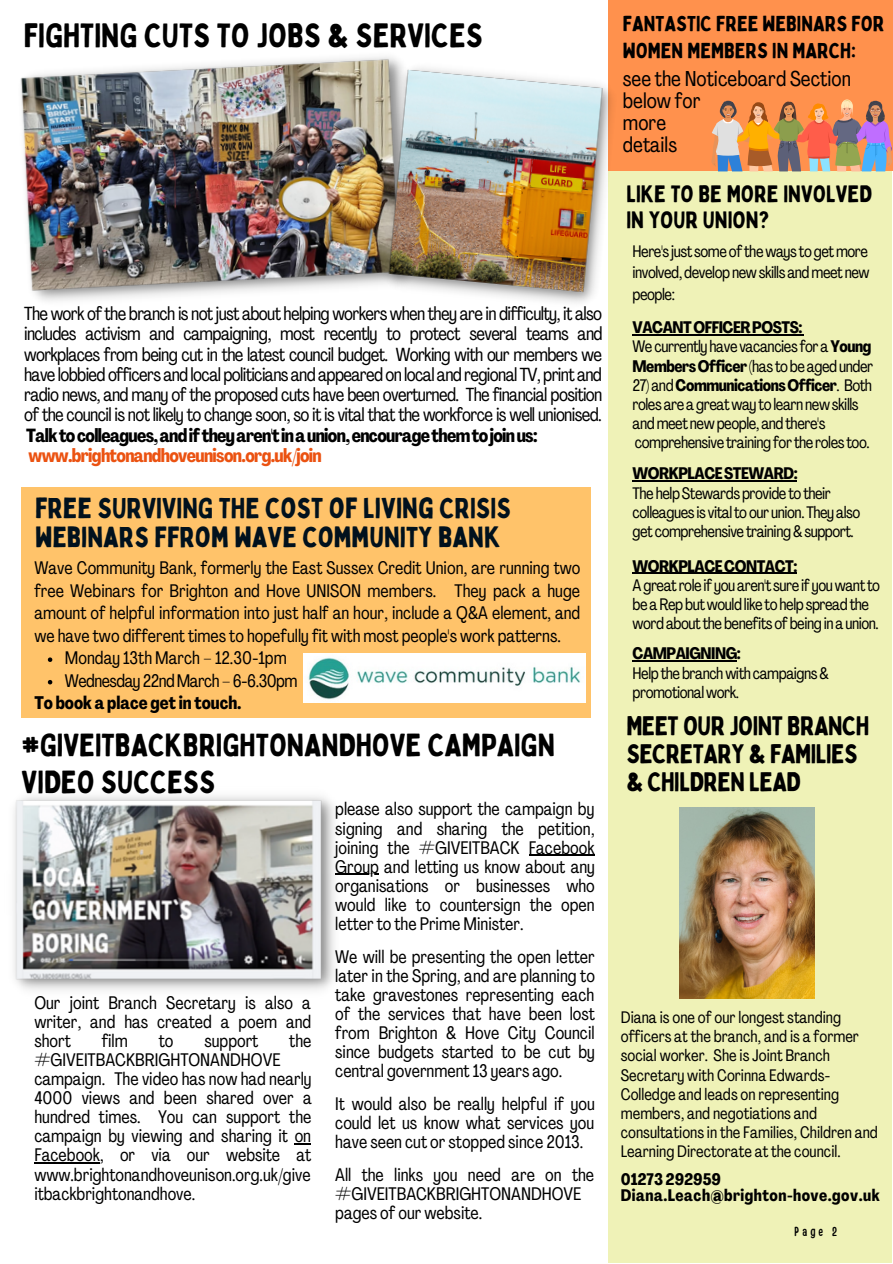
<style>
.page{position:relative;width:893px;height:1264px;background:#fff}
.page>*{position:absolute;margin:0;border:0;box-sizing:border-box;transform-origin:0 0}
.t1{font:33.3px "Bobby Jones";color:#000}
.t2{font:31.5px/37px "Bobby Jones";color:#000}
.t3{font:28.35px/28px "Bobby Jones";color:#01111d}
.t4{font:26.4px/28px "Bobby Jones";letter-spacing:-.02em;color:#000}
.t5{font:23.4px/25.8px "Bobby Jones";color:#000}
.t6{font:21.3px/26.7px "Bobby Jones";color:#000}
.t7{font:21.3px/21.9px "Agrandir Tight";color:#000}
.t8{font:18.75px/20.2px "Agrandir Tight";letter-spacing:-.035em;color:#000;text-align:justify}
.t9{font:700 18.75px "Agrandir Tight";letter-spacing:-.035em;color:#000}
.t10{font:700 18.75px "Agrandir Tight";letter-spacing:-.035em;color:#eb5211}
.t11{font:18px/19px "Agrandir Tight";color:#000;text-align:justify}
.t12{font:700 18px "Agrandir Tight";color:#000}
.t13{font:16.5px/19px "Agrandir Tight";letter-spacing:-.03em;color:#000}
.t14{font:16.5px/19px "Agrandir Tight";color:#000}
.t15{font:700 16.5px "Agrandir Tight";letter-spacing:-.03em;color:#000}
.t16{font:700 16.5px/15.8px "Agrandir Tight";letter-spacing:.03em;color:#000}
.t17{font:12.9px "Handy Casual Condensed";color:#000}
.s1{font-weight:700}
</style>
<div class="page">
<div style="left:608px;top:168px;width:283px;height:1094px;background:#eff2b7"></div>
<div style="left:22px;top:487px;width:568px;height:230px;background:#ffc36a"></div>
<div style="left:608px;top:0;width:284px;height:170px;background:#ff914d"></div>
<img style="left:679px;top:807px;width:135px;height:191px">
<img style="left:20px;top:57px;width:355px;height:244px">
<img style="left:375px;top:56px;width:248px;height:247px">
<img style="left:14px;top:796px;width:321px;height:194px">
<img style="left:304px;top:653px;width:281px;height:49px">
<svg style="left:711px;top:99px;width:181px;height:72px"></svg>
<hr style="left:632px;top:334px;width:166px;height:1px;background:#000">
<hr style="left:632px;top:480px;width:165px;height:2px;background:#000">
<hr style="left:632px;top:573px;width:165px;height:1px;background:#000">
<hr style="left:632px;top:660px;width:104px;height:1px;background:#000">
<svg style="left:294px;top:1143px;width:17px;height:1px"></svg>
<hr style="left:34px;top:1162px;width:66px;height:1px;background:#000">
<hr style="left:528px;top:854px;width:66px;height:1px;background:#000">
<hr style="left:335px;top:873px;width:44px;height:2px;background:#000">
<svg style="left:48px;top:657px;width:4px;height:5px"></svg>
<svg style="left:48px;top:680px;width:4px;height:4px"></svg>
<h1 class="t1" style="left:24px;top:14px;width:460px">FIGHTING CUTS TO JOBS &amp; SERVICES</h1>
<p class="t8" style="left:24px;top:305px;width:580px">The work of the branch is not just about helping workers when they are in difficulty, it also includes activism and campaigning, most recently to protect several teams and workplaces from being cut in the latest council budget. Working with our members we have lobbied officers and local politicians and appeared on local and regional TV, print and radio news, and many of the proposed cuts have been overturned. The financial position of the council is not likely to change soon, so it is vital that the workforce is well unionised.</p>
<p class="t9" style="left:26px;top:427px;width:512px">Talktocolleagues,andiftheyaren'tinaunion,encouragethemtojoinus:</p>
<p class="t10" style="left:28px;top:448px;width:295px">www.brightonandhoveunison.org.uk/join</p>
<h3 class="t3" style="left:35px;top:494px;width:477px">FREE SURVIVING THE COST OF LIVING CRISIS<br>WEBINARS FFROM WAVE COMMUNITY BANK</h3>
<p class="t11" style="left:34px;top:558px;width:547px;line-height:22.5px">Wave Community Bank, formerly the East Sussex Credit Union, are running two free Webinars for Brighton and Hove UNISON members. They pack a huge amount of helpful information into just half an hour, include a Q&amp;A element, and we have two different times to hopefully fit with most people's work patterns.</p>
<p class="t11" style="left:65px;top:648px;width:234px;line-height:22.5px">Monday 13th March – 12.30-1pm<br>Wednesday22ndMarch–6-6.30pm</p>
<p class="t12" style="left:34px;top:695px;width:209px">To book a place get in touch.</p>
<h2 class="t2" style="left:22px;top:725px;width:535px">#GIVEITBACKBRIGHTONANDHOVE CAMPAIGN<br>VIDEO SUCCESS</h2>
<p class="t11" style="left:34px;top:994px;width:278px">Our joint Branch Secretary is also a writer, and has created a poem and short</p>
<p class="t11" style="left:102px;top:1032px;width:28px">film</p>
<p class="t11" style="left:159px;top:1032px;width:16px">to</p>
<p class="t11" style="left:204px;top:1032px;width:55px">support</p>
<p class="t11" style="left:289px;top:1032px;width:24px">the</p>
<p class="t11" style="left:34px;top:1051px;width:279px;text-align:left">#GIVEITBACKBRIGHTONANDHOVE campaign. The video has now had nearly 4000 views and been shared over a hundred times. You can support the campaign by viewing and sharing it on Facebook, or via our website at www.brightonandhoveunison.org.uk/give itbackbrightonandhove.</p>
<p class="t11" style="left:335px;top:801px;width:261px">please also support the campaign by signing and sharing the petition, joining the #GIVEITBACK Facebook Group and letting us know about any organisations or businesses who would like to countersign the open letter to the Prime Minister.</p>
<p class="t11" style="left:335px;top:948px;width:261px">We will be presenting the open letter later in the Spring, and are planning to take gravestones representing each of the services that have been lost from Brighton &amp; Hove City Council since budgets started to be cut by central government 13 years ago.</p>
<p class="t11" style="left:335px;top:1095px;width:261px">It would also be really helpful if you could let us know what services you have seen cut or stopped since 2013.</p>
<p class="t11" style="left:335px;top:1166px;width:260px;text-align:left">All the links you need are on the #GIVEITBACKBRIGHTONANDHOVE pages of our website.</p>
<p class="t6" style="left:623px;top:10px;width:263px">FANTASTIC FREE WEBINARS FOR<br>WOMEN MEMBERS IN MARCH:</p>
<p class="t7" style="left:623px;top:70px;width:229px">see the Noticeboard Section below for<br>more<br>details</p>
<p class="t5" style="left:626px;top:180px;width:247px">LIKE TO BE MORE INVOLVED<br>IN YOUR UNION?</p>
<p class="t13" style="left:632px;top:242px;width:238px;line-height:21.3px;text-align:justify">Here's just someoftheways togetmore involved,developnewskillsandmeet new people:</p>
<p class="t13" style="left:632px;top:319px;width:242px"><span class="s1">VACANTOFFICERPOSTS:<br></span>Wecurrently havevacancies fora<span class="s1">Young MembersOfficer</span>(has tobeagedunder 27)and<span class="s1">CommunicationsOfficer</span>. Both rolesareagreatway tolearn newskills andmeet newpeople,andthere's comprehensivetrainingfortheroles too.</p>
<p class="t15" style="left:632px;top:467px;width:167px">WORKPLACESTEWARD:</p>
<p class="t13" style="left:632px;top:485px;width:229px">ThehelpStewardsprovidetotheir colleagues is vitaltoour union. Theyalso get comprehensivetraining&amp;support.</p>
<p class="t15" style="left:632px;top:559px;width:166px">WORKPLACECONTACT:</p>
<p class="t13" style="left:632px;top:577px;width:249px">Agreatroleif youaren't sureif youwantto beaRepbutwouldliketohelpspreadthe wordaboutthebenefitsofbeinginaunion.</p>
<p class="t15" style="left:632px;top:647px;width:110px">CAMPAIGNING:</p>
<p class="t13" style="left:632px;top:665px;width:198px">Helpthebranchwith campaigns&amp; promotionalwork.</p>
<h3 class="t4" style="left:626px;top:711px;width:244px">MEET OUR JOINT BRANCH<br>SECRETARY &amp; FAMILIES &amp; CHILDREN LEAD</h3>
<p class="t14" style="left:620px;top:1009px;width:259px">Diana is one of our longest standing officers at the branch, and is a former social worker. She is Joint Branch Secretary with Corinna Edwards-Colledge and leads on representing members, and negotiations and consultations in the Families, Children and Learning Directorate at the council.</p>
<p class="t16" style="left:620px;top:1173px;width:260px">01273 292959<br>Diana.Leach@brighton-hove.gov.uk</p>
<p class="t17" style="left:794px;top:1223px;width:44px">Page 2</p>
</div>
